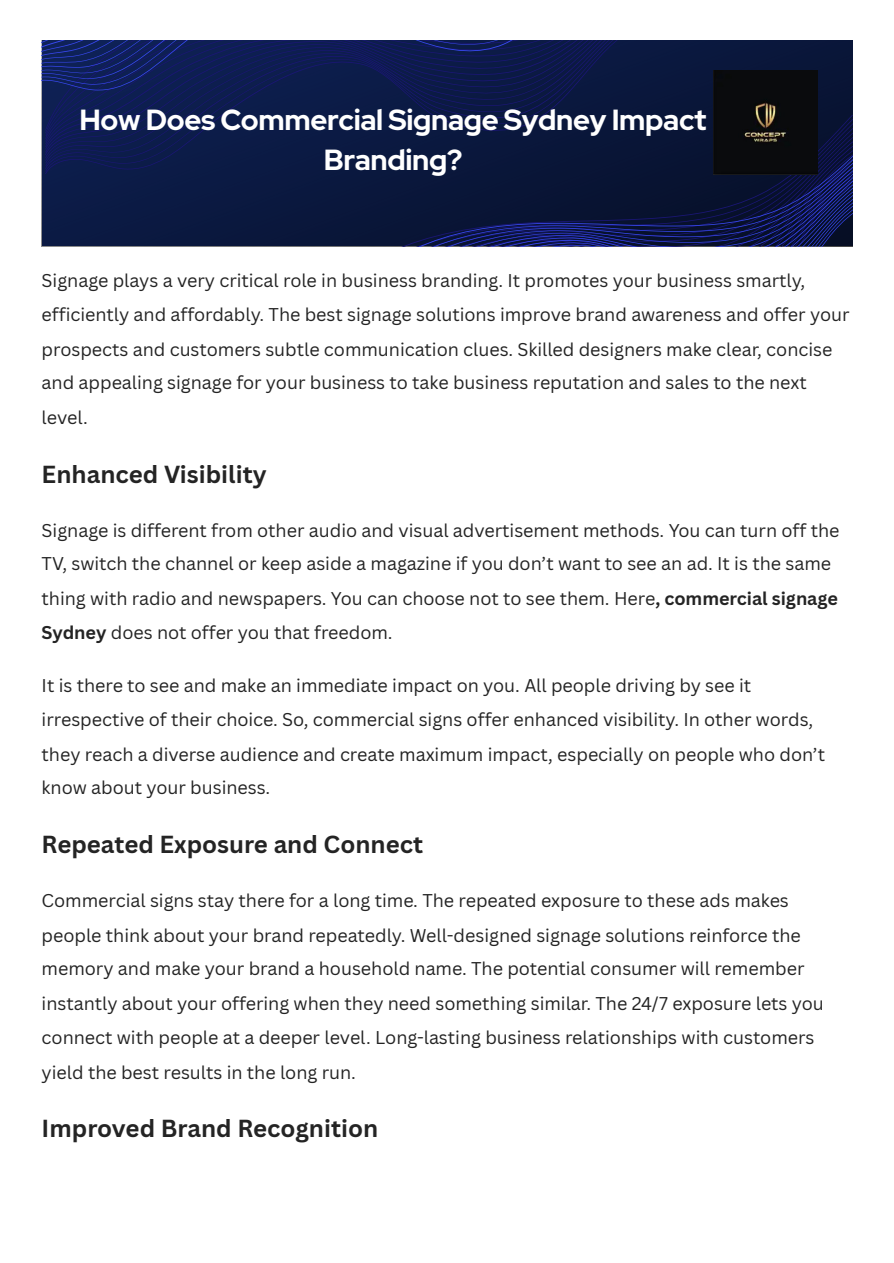
<style>
.page{position:relative;width:894px;height:1263px;background:#fff}
.page>*{position:absolute;margin:0;border:0;box-sizing:border-box;transform-origin:0 0}
.t1{font:700 28.95px/40.5px "Red Hat Display";letter-spacing:-.01em;color:#fff;text-align:center}
.t2{font:700 24px "Canva Sans";color:#242424}
.t3{font:18px/34.2px "Canva Sans";letter-spacing:-.005em;color:#242424}
.s1{font-weight:700}
</style>
<div class="page">
<img style="left:42px;top:40px;width:810px;height:206px">
<svg style="left:259px;top:114px;width:593px;height:132px;background:#09163a"></svg>
<svg style="left:45px;top:40px;width:608px;height:134px;background:#0c1a47"></svg>
<svg style="left:42px;top:40px;width:588px;height:55px;background:#0e1c53"></svg>
<svg style="left:310px;top:140px;width:542px;height:106px;background:#0b163f"></svg>
<div style="left:713px;top:71px;width:104px;height:103px;background:#0a0b0d"></div>
<p class="t1" style="left:79px;top:99px;width:628px">How Does Commercial Signage Sydney Impact<br>Branding?</p>
<p class="t3" style="left:42px;top:263px;width:809px">Signage plays a very critical role in business branding. It promotes your business smartly, efficiently and affordably. The best signage solutions improve brand awareness and offer your prospects and customers subtle communication clues. Skilled designers make clear, concise and appealing signage for your business to take business reputation and sales to the next level.</p>
<h1 class="t2" style="left:42px;top:457px;width:226px">Enhanced Visibility</h1>
<p class="t3" style="left:42px;top:513px;width:799px">Signage is different from other audio and visual advertisement methods. You can turn off the TV, switch the channel or keep aside a magazine if you don’t want to see an ad. It is the same thing with radio and newspapers. You can choose not to see them. Here<span class="s1">, commercial signage Sydney</span> does not offer you that freedom.</p>
<p class="t3" style="left:42px;top:668px;width:784px">It is there to see and make an immediate impact on you. All people driving by see it irrespective of their choice. So, commercial signs offer enhanced visibility. In other words, they reach a diverse audience and create maximum impact, especially on people who don’t know about your business.</p>
<h1 class="t2" style="left:42px;top:827px;width:383px">Repeated Exposure and Connect</h1>
<p class="t3" style="left:42px;top:883px;width:783px">Commercial signs stay there for a long time. The repeated exposure to these ads makes people think about your brand repeatedly. Well-designed signage solutions reinforce the memory and make your brand a household name. The potential consumer will remember instantly about your offering when they need something similar. The 24/7 exposure lets you connect with people at a deeper level. Long-lasting business relationships with customers yield the best results in the long run.</p>
<h1 class="t2" style="left:42px;top:1112px;width:338px">Improved Brand Recognition</h1>
</div>
